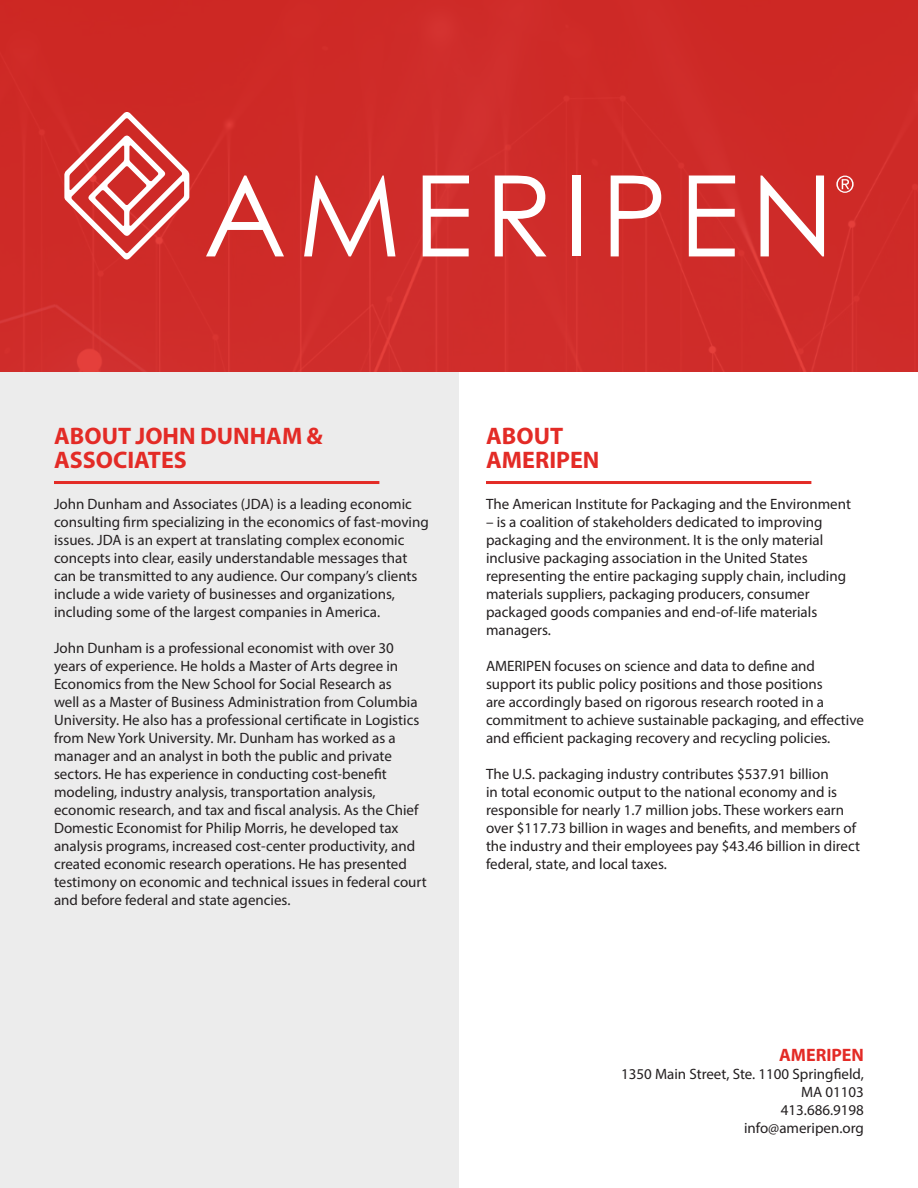
<style>
.page{position:relative;width:918px;height:1188px;background:#fff}
.page>*{position:absolute;margin:0;border:0;box-sizing:border-box;transform-origin:0 0}
.t1{font:700 24px/24px "Myriad Pro";color:#e32b26}
.t2{font:700 18px "Myriad Pro";color:#e32b26}
.t3{font:15px/18px "Myriad Pro";color:#231f20}
</style>
<div class="page">
<div style="left:0;top:372px;width:459px;height:816px;background:#ececec"></div>
<div style="left:0;top:0;width:918px;height:372px;background:#cf2b28"></div>
<svg style="left:206px;top:176px;width:78px;height:80px"></svg>
<svg style="left:304px;top:176px;width:91px;height:80px"></svg>
<svg style="left:423px;top:176px;width:46px;height:80px"></svg>
<svg style="left:495px;top:176px;width:52px;height:80px"></svg>
<div style="left:573px;top:176px;width:8px;height:80px;background:#fff"></div>
<svg style="left:611px;top:176px;width:50px;height:80px"></svg>
<svg style="left:689px;top:176px;width:46px;height:80px"></svg>
<svg style="left:761px;top:176px;width:63px;height:80px"></svg>
<svg style="left:64px;top:112px;width:125px;height:148px"></svg>
<svg style="left:836px;top:176px;width:18px;height:17px"></svg>
<hr style="left:54px;top:481px;width:325px;height:3px;background:#e32b26">
<hr style="left:486px;top:481px;width:325px;height:3px;background:#e32b26">
<p class="t1" style="left:54px;top:423px;width:270px">ABOUT JOHN DUNHAM &amp;<br>ASSOCIATES</p>
<p class="t3" style="left:54px;top:495px;width:376px">John Dunham and Associates (JDA) is a leading economic consulting firm specializing in the economics of fast-moving issues. JDA is an expert at translating complex economic concepts into clear, easily understandable messages that can be transmitted to any audience. Our company’s clients include a wide variety of businesses and organizations, including some of the largest companies in America.</p>
<p class="t3" style="left:54px;top:639px;width:374px">John Dunham is a professional economist with over 30 years of experience. He holds a Master of Arts degree in Economics from the New School for Social Research as<br>well as a Master of Business Administration from Columbia University. He also has a professional certificate in Logistics from New York University. Mr. Dunham has worked as a manager and an analyst in both the public and private sectors. He has experience in conducting cost-benefit modeling, industry analysis, transportation analysis, economic research, and tax and fiscal analysis. As the Chief Domestic Economist for Philip Morris, he developed tax analysis programs, increased cost-center productivity, and created economic research operations. He has presented testimony on economic and technical issues in federal court and before federal and state agencies.</p>
<p class="t1" style="left:486px;top:423px;width:78px">ABOUT</p>
<p class="t1" style="left:486px;top:447px;width:115px">AMERIPEN</p>
<p class="t3" style="left:486px;top:495px;width:366px">The American Institute for Packaging and the Environment</p>
<p class="t3" style="left:486px;top:513px;width:362px">– is a coalition of stakeholders dedicated to improving packaging and the environment. It is the only material inclusive packaging association in the United States representing the entire packaging supply chain, including materials suppliers, packaging producers, consumer packaged goods companies and end-of-life materials managers.</p>
<p class="t3" style="left:486px;top:657px;width:380px">AMERIPEN focuses on science and data to define and support its public policy positions and those positions<br>are accordingly based on rigorous research rooted in a commitment to achieve sustainable packaging, and effective and efficient packaging recovery and recycling policies.</p>
<p class="t3" style="left:486px;top:765px;width:376px">The U.S. packaging industry contributes $537.91 billion<br>in total economic output to the national economy and is responsible for nearly 1.7 million jobs. These workers earn over $117.73 billion in wages and benefits, and members of the industry and their employees pay $43.46 billion in direct federal, state, and local taxes.</p>
<p class="t2" style="left:779px;top:1043px;width:86px">AMERIPEN</p>
<p class="t3" style="left:621px;top:1065px;width:244px;text-align:right">1350 Main Street, Ste. 1100 Springfield,<br>MA 01103</p>
<p class="t3" style="left:781px;top:1101px;width:85px">413.686.9198</p>
<p class="t3" style="left:744px;top:1119px;width:121px">info@ameripen.org</p>
</div>
